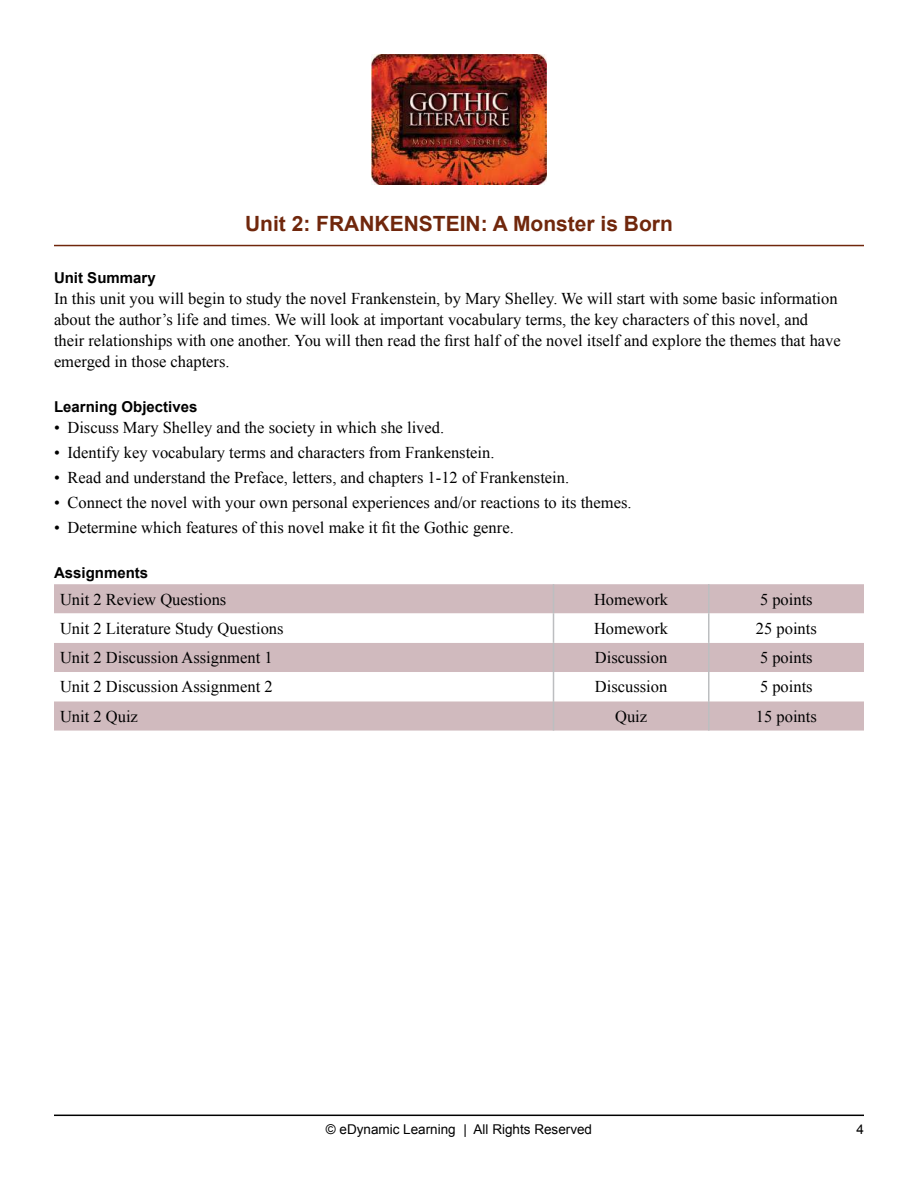
<style>
.page{position:relative;width:918px;height:1188px;background:#fff}
.page>*{position:absolute;margin:0;border:0;box-sizing:border-box;transform-origin:0 0}
.t1{font:700 21px "Arial";color:#70270c}
.t2{font:16.5px/21px "Times New Roman";color:#000}
.t3{font:700 15px "Arial";color:#000}
.t4{font:13.5px "Arial";color:#000}
</style>
<div class="page">
<hr style="left:54px;top:1115px;width:810px;height:1px;background:#000">
<img style="left:371px;top:54px;width:176px;height:130px">
<hr style="left:54px;top:245px;width:810px;height:1px;background:#70270c">
<div style="left:54px;top:584px;width:810px;height:147px;background:#d0babe"></div>
<hr style="left:553px;top:584px;width:1px;height:30px;background:#bcbec0">
<hr style="left:708px;top:584px;width:2px;height:30px;background:#bcbec0">
<svg style="left:54px;top:614px;width:810px;height:87px"></svg>
<hr style="left:708px;top:672px;width:2px;height:29px;background:#bcbec0">
<hr style="left:553px;top:701px;width:1px;height:30px;background:#bcbec0">
<hr style="left:708px;top:701px;width:2px;height:30px;background:#bcbec0">
<p class="t1" style="left:245px;top:210px;width:429px">Unit 2: FRANKENSTEIN: A Monster is Born</p>
<p class="t3" style="left:54px;top:268px;width:103px">Unit Summary</p>
<p class="t2" style="left:54px;top:288px;width:788px">In this unit you will begin to study the novel Frankenstein, by Mary Shelley. We will start with some basic information about the author’s life and times. We will look at important vocabulary terms, the key characters of this novel, and their relationships with one another. You will then read the first half of the novel itself and explore the themes that have emerged in those chapters.</p>
<p class="t3" style="left:54px;top:397px;width:145px">Learning Objectives</p>
<p class="t2" style="left:54px;top:417px;width:392px">• Discuss Mary Shelley and the society in which she lived.</p>
<p class="t2" style="left:54px;top:442px;width:442px">• Identify key vocabulary terms and characters from Frankenstein.</p>
<p class="t2" style="left:54px;top:467px;width:517px">• Read and understand the Preface, letters, and chapters 1-12 of Frankenstein.</p>
<p class="t2" style="left:54px;top:492px;width:579px">• Connect the novel with your own personal experiences and/or reactions to its themes.</p>
<p class="t2" style="left:54px;top:517px;width:461px">• Determine which features of this novel make it fit the Gothic genre.</p>
<p class="t3" style="left:54px;top:563px;width:96px">Assignments</p>
<p class="t2" style="left:60px;top:588px;width:168px">Unit 2 Review Questions</p>
<p class="t2" style="left:594px;top:588px;width:76px">Homework</p>
<p class="t2" style="left:760px;top:588px;width:54px">5 points</p>
<p class="t2" style="left:60px;top:618px;width:225px">Unit 2 Literature Study Questions</p>
<p class="t2" style="left:594px;top:618px;width:76px">Homework</p>
<p class="t2" style="left:756px;top:618px;width:62px">25 points</p>
<p class="t2" style="left:60px;top:647px;width:214px">Unit 2 Discussion Assignment 1</p>
<p class="t2" style="left:595px;top:647px;width:74px">Discussion</p>
<p class="t2" style="left:760px;top:647px;width:54px">5 points</p>
<p class="t2" style="left:60px;top:676px;width:214px">Unit 2 Discussion Assignment 2</p>
<p class="t2" style="left:595px;top:676px;width:74px">Discussion</p>
<p class="t2" style="left:760px;top:676px;width:54px">5 points</p>
<p class="t2" style="left:60px;top:705px;width:79px">Unit 2 Quiz</p>
<p class="t2" style="left:615px;top:705px;width:34px">Quiz</p>
<p class="t2" style="left:756px;top:705px;width:62px">15 points</p>
<p class="t4" style="left:326px;top:1120px;width:268px">© eDynamic Learning | All Rights Reserved</p>
<p class="t4" style="left:856px;top:1120px;width:9px">4</p>
</div>
